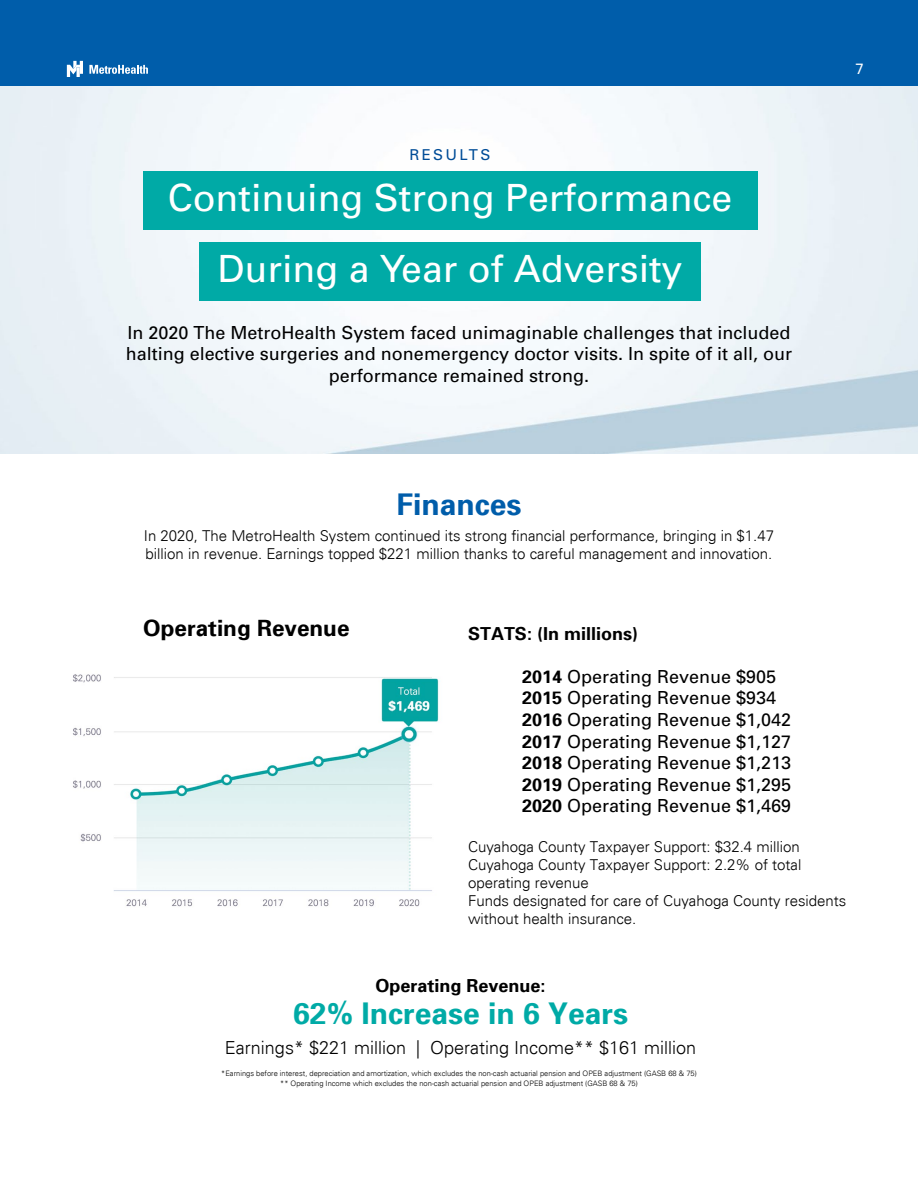
<style>
.page{position:relative;width:918px;height:1188px;background:#fff}
.page>*{position:absolute;margin:0;border:0;box-sizing:border-box;transform-origin:0 0}
.t1{font:37.5px "Univers";color:#fff}
.t2{font:700 30px "Univers 65";color:#00aaa6}
.t3{font:700 30px "Univers 65";color:#005daa}
.t4{font:700 22.5px "Univers 65";color:#000}
.t5{font:18px/21.6px "Univers";color:#000;text-align:center}
.t6{font:300 18px "Univers";color:#000}
.t7{font:700 18px "Univers 65";color:#000}
.t8{font:300 15px/18px "Univers";color:#000}
.t9{font:15px "Univers";letter-spacing:.15em;color:#004c97}
.t10{font:15px "Univers";color:#fff}
.t11{font:300 7.5px/10.8px "Univers";color:#000;text-align:center}
.s1{font-family:"Univers 65";font-weight:700}
</style>
<div class="page">
<div style="left:0;top:0;width:918px;height:86px;background:#005daa"></div>
<svg style="left:89px;top:65px;width:59px;height:9px"></svg>
<svg style="left:67px;top:61px;width:16px;height:16px"></svg>
<img style="left:0;top:86px;width:918px;height:367px">
<div style="left:143px;top:171px;width:614px;height:59px;background:#00aaa6"></div>
<div style="left:199px;top:242px;width:502px;height:59px;background:#00aaa6"></div>
<img style="left:73px;top:674px;width:366px;height:233px">
<p class="t9" style="left:410px;top:146px;width:82px">RESULTS</p>
<h1 class="t1" style="left:168px;top:176px;width:566px">Continuing Strong Performance</h1>
<h1 class="t1" style="left:218px;top:247px;width:466px">During a Year of Adversity</h1>
<p class="t5" style="left:126px;top:322px;width:668px">In 2020 The MetroHealth System faced unimaginable challenges that included halting elective surgeries and nonemergency doctor visits. In spite of it all, our performance remained strong.</p>
<p class="t10" style="left:856px;top:60px;width:10px">7</p>
<h2 class="t3" style="left:396px;top:485px;width:127px">Finances</h2>
<p class="t8" style="left:144px;top:527px;width:632px">In 2020, The MetroHealth System continued its strong financial performance, bringing in $1.47 billion in revenue. Earnings topped $221 million thanks to careful management and innovation.</p>
<p class="t4" style="left:143px;top:613px;width:208px">Operating Revenue</p>
<p class="t7" style="left:468px;top:622px;width:172px">STATS: (In millions)</p>
<p class="t5" style="left:522px;top:666px;width:271px;text-align:left"><span class="s1">2014</span> Operating Revenue $905<br><span class="s1">2015</span> Operating Revenue $934<br><span class="s1">2016</span> Operating Revenue $1,042<br><span class="s1">2017</span> Operating Revenue $1,127<br><span class="s1">2018</span> Operating Revenue $1,213<br><span class="s1">2019</span> Operating Revenue $1,295<br><span class="s1">2020</span> Operating Revenue $1,469</p>
<p class="t8" style="left:468px;top:838px;width:380px">Cuyahoga County Taxpayer Support: $32.4 million Cuyahoga County Taxpayer Support: 2.2% of total operating revenue<br>Funds designated for care of Cuyahoga County residents without health insurance.</p>
<p class="t7" style="left:376px;top:974px;width:172px">Operating Revenue:</p>
<h2 class="t2" style="left:293px;top:994px;width:337px">62% Increase in 6 Years</h2>
<p class="t6" style="left:225px;top:1037px;width:473px">Earnings* $221 million | Operating Income** $161 million</p>
<p class="t11" style="left:221px;top:1068px;width:477px">*Earnings before interest, depreciation and amortization, which excludes the non-cash actuarial pension and OPEB adjustment (GASB 68 &amp; 75) ** Operating Income which excludes the non-cash actuarial pension and OPEB adjustment (GASB 68 &amp; 75)</p>
</div>
